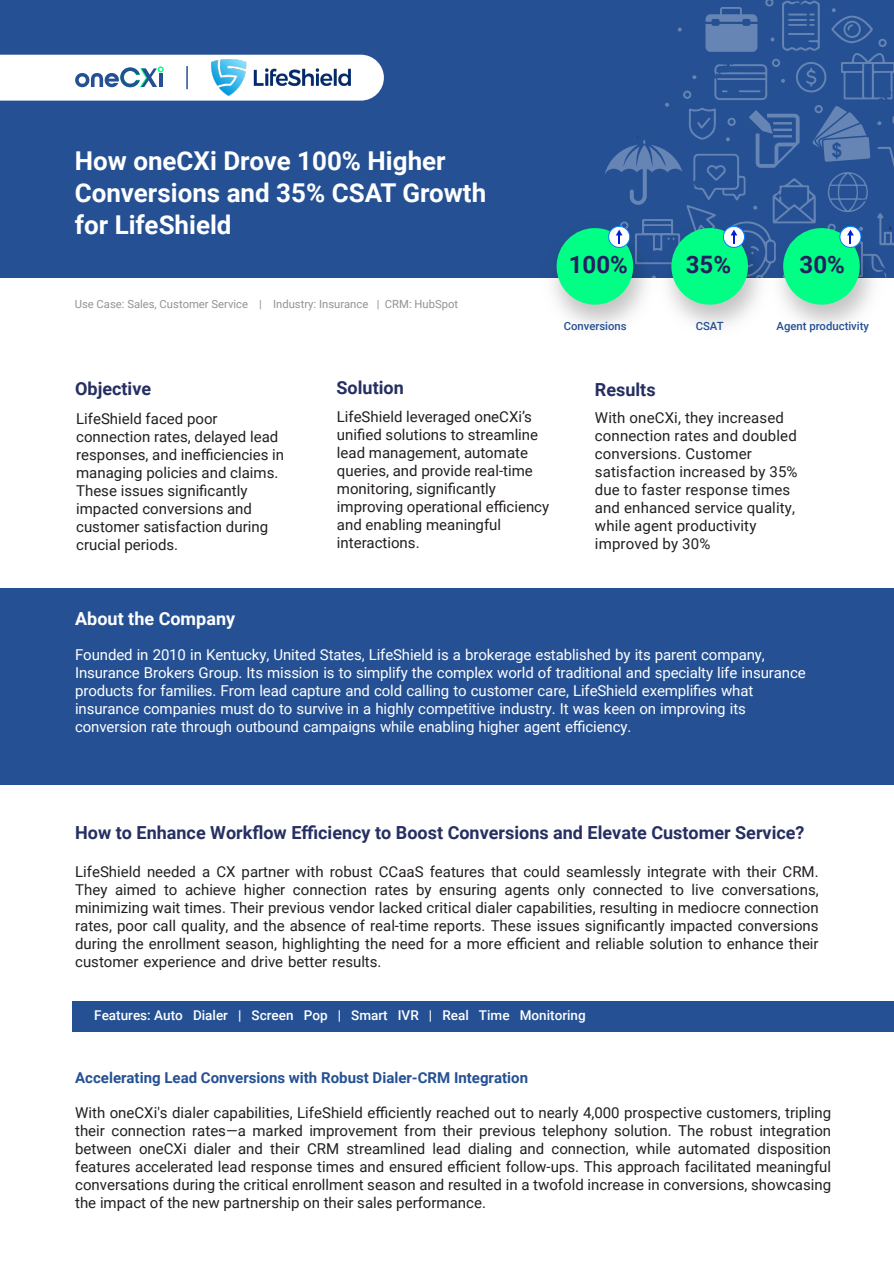
<style>
.page{position:relative;width:894px;height:1263px;background:#fff}
.page>*{position:absolute;margin:0;border:0;box-sizing:border-box;transform-origin:0 0}
.t1{font:700 25.95px/32px "Roboto";color:#fff}
.t2{font:700 24px "Roboto";color:#261f62}
.t3{font:700 19.5px "Arial";color:#255194}
.t4{font:700 18px "Roboto";color:#262f61}
.t5{font:700 18px "Roboto";color:#fff}
.t6{font:15px/18px "Roboto";color:#231f20}
.t7{font:15px/18px "Roboto";letter-spacing:-.01em;color:#fff}
.t8{font:700 15px "Roboto";color:#255194}
.t9{font:500 13.5px "Roboto";color:#fff}
.t10{font:11.25px "Roboto";color:#939393}
.t11{font:500 11.25px "Roboto";color:#255194}
</style>
<div class="page">
<div style="left:0;top:0;width:893px;height:278px;background:#255194"></div>
<div style="left:0;top:589px;width:893px;height:196px;background:#255194"></div>
<div style="left:73px;top:1001px;width:820px;height:30px;background:#255194"></div>
<img style="left:780px;top:278px;width:93px;height:48px">
<div style="left:782px;top:228px;width:77px;height:77px;background:#00ff84;border-radius:50%"></div>
<img style="left:667px;top:278px;width:93px;height:48px">
<div style="left:671px;top:228px;width:76px;height:77px;background:#00ff84;border-radius:50%"></div>
<img style="left:553px;top:228px;width:93px;height:98px">
<div style="left:556px;top:228px;width:77px;height:77px;background:#00ff84;border-radius:50%"></div>
<svg style="left:604px;top:0;width:289px;height:278px"></svg>
<svg style="left:0;top:55px;width:384px;height:46px"></svg>
<hr style="left:159px;top:73px;width:3px;height:14px;background:#255194">
<h1 class="t1" style="left:75px;top:147px;width:413px">How oneCXi Drove 100% Higher<br>Conversions and 35% CSAT Growth for LifeShield</h1>
<p class="t10" style="left:75px;top:300px;width:385px">Use Case: Sales, Customer Service | Industry: Insurance | CRM: HubSpot</p>
<h2 class="t2" style="left:568px;top:255px;width:61px">100%</h2>
<p class="t11" style="left:563px;top:322px;width:64px">Conversions</p>
<h3 class="t3" style="left:831px;top:142px;width:12px">$</h3>
<h2 class="t2" style="left:685px;top:255px;width:47px">35%</h2>
<h2 class="t2" style="left:799px;top:255px;width:47px">30%</h2>
<p class="t11" style="left:695px;top:322px;width:29px">CSAT</p>
<p class="t11" style="left:776px;top:322px;width:94px">Agent productivity</p>
<p class="t4" style="left:75px;top:382px;width:77px">Objective</p>
<p class="t6" style="left:76px;top:411px;width:209px">LifeShield faced poor connection rates, delayed lead responses, and inefficiencies in managing policies and claims.<br>These issues significantly impacted conversions and customer satisfaction during crucial periods.</p>
<p class="t4" style="left:336px;top:381px;width:69px">Solution</p>
<p class="t6" style="left:337px;top:410px;width:214px">LifeShield leveraged oneCXi’s unified solutions to streamline lead management, automate queries, and provide real-time monitoring, significantly improving operational efficiency and enabling meaningful interactions.</p>
<p class="t4" style="left:594px;top:382px;width:62px">Results</p>
<p class="t6" style="left:594px;top:410px;width:204px">With oneCXi, they increased connection rates and doubled conversions. Customer satisfaction increased by 35% due to faster response times and enhanced service quality, while agent productivity improved by 30%</p>
<p class="t5" style="left:75px;top:611px;width:161px">About the Company</p>
<p class="t7" style="left:75px;top:647px;width:731px">Founded in 2010 in Kentucky, United States, LifeShield is a brokerage established by its parent company, Insurance Brokers Group. Its mission is to simplify the complex world of traditional and specialty life insurance products for families. From lead capture and cold calling to customer care, LifeShield exemplifies what insurance companies must do to survive in a highly competitive industry. It was keen on improving its conversion rate through outbound campaigns while enabling higher agent efficiency.</p>
<p class="t4" style="left:75px;top:826px;width:730px">How to Enhance Workflow Efficiency to Boost Conversions and Elevate Customer Service?</p>
<p class="t6" style="left:75px;top:864px;width:744px;text-align:justify">LifeShield needed a CX partner with robust CCaaS features that could seamlessly integrate with their CRM.<br>They aimed to achieve higher connection rates by ensuring agents only connected to live conversations, minimizing wait times. Their previous vendor lacked critical dialer capabilities, resulting in mediocre connection rates, poor call quality, and the absence of real-time reports. These issues significantly impacted conversions during the enrollment season, highlighting the need for a more efficient and reliable solution to enhance their customer experience and drive better results.</p>
<p class="t9" style="left:94px;top:1010px;width:492px">Features: Auto Dialer | Screen Pop | Smart IVR | Real Time Monitoring</p>
<p class="t8" style="left:75px;top:1072px;width:454px">Accelerating Lead Conversions with Robust Dialer-CRM Integration</p>
<p class="t6" style="left:75px;top:1105px;width:757px;text-align:justify">With oneCXi's dialer capabilities, LifeShield efficiently reached out to nearly 4,000 prospective customers, tripling their connection rates—a marked improvement from their previous telephony solution. The robust integration between oneCXi dialer and their CRM streamlined lead dialing and connection, while automated disposition features accelerated lead response times and ensured efficient follow-ups. This approach facilitated meaningful conversations during the critical enrollment season and resulted in a twofold increase in conversions, showcasing the impact of the new partnership on their sales performance.</p>
</div>
